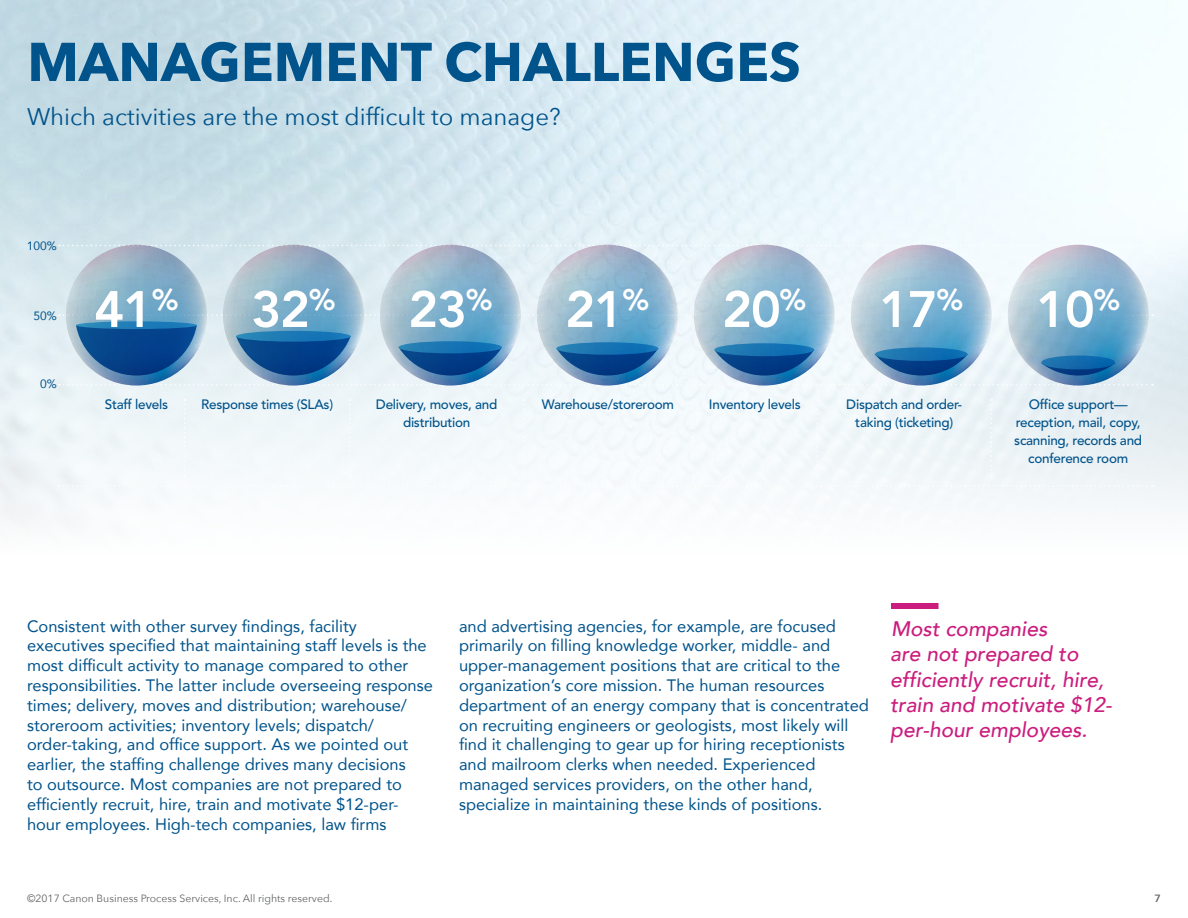
<style>
.page{position:relative;width:1188px;height:918px;background:#fff}
.page>*{position:absolute;margin:0;border:0;box-sizing:border-box;transform-origin:0 0}
.t1{font:700 54px "Avenir Next";color:#00538b}
.t2{font:800 50.7px "Avenir LT Std";letter-spacing:-.025em;color:#fff}
.t3{font:24px "Avenir Next";color:#00538b}
.t4{font:italic 500 21px/25.2px "Avenir";color:#cb1d7d}
.t5{font:16.5px/19.8px "Avenir";color:#00538b}
.t6{font:500 13.5px/18px "Avenir LT Std";letter-spacing:-.02em;color:#00538b;text-align:center}
.t7{font:12px "Avenir";color:#00538b}
.t8{font:10.5px "Avenir Next";color:#636466}
.t9{font:600 10.5px "Avenir Next";color:#636466}
</style>
<div class="page">
<svg style="left:59px;top:485px;width:1094px;height:2px"></svg>
<svg style="left:59px;top:245px;width:1094px;height:141px;background:#96b9d2"></svg>
<svg style="left:184px;top:399px;width:2px;height:78px"></svg>
<svg style="left:523px;top:399px;width:2px;height:78px"></svg>
<svg style="left:349px;top:399px;width:2px;height:79px"></svg>
<svg style="left:692px;top:399px;width:1px;height:78px"></svg>
<svg style="left:817px;top:400px;width:1px;height:77px"></svg>
<svg style="left:991px;top:399px;width:1px;height:78px"></svg>
<div style="left:891px;top:603px;width:48px;height:6px;background:#cb1d7d"></div>
<h1 class="t1" style="left:27px;top:15px;width:775px">MANAGEMENT CHALLENGES</h1>
<h3 class="t3" style="left:27px;top:97px;width:535px">Which activities are the most difficult to manage?</h3>
<p class="t7" style="left:27px;top:236px;width:32px">100%</p>
<p class="t7" style="left:33px;top:306px;width:25px">50%</p>
<p class="t7" style="left:40px;top:374px;width:18px">0%</p>
<h2 class="t2" style="left:94px;top:279px;width:86px">41<sup>%</sup></h2>
<h2 class="t2" style="left:1036px;top:279px;width:86px">10<sup>%</sup></h2>
<h2 class="t2" style="left:251px;top:279px;width:86px">32<sup>%</sup></h2>
<h2 class="t2" style="left:722px;top:279px;width:86px">20<sup>%</sup></h2>
<h2 class="t2" style="left:408px;top:279px;width:86px">23<sup>%</sup></h2>
<h2 class="t2" style="left:565px;top:279px;width:86px">21<sup>%</sup></h2>
<h2 class="t2" style="left:879px;top:279px;width:86px">17<sup>%</sup></h2>
<p class="t6" style="left:105px;top:396px;width:65px">Staff levels</p>
<p class="t6" style="left:201px;top:396px;width:133px">Response times (SLAs)</p>
<p class="t6" style="left:376px;top:396px;width:123px">Delivery, moves, and</p>
<p class="t6" style="left:542px;top:396px;width:134px">Warehouse/storeroom</p>
<p class="t6" style="left:709px;top:396px;width:93px">Inventory levels</p>
<p class="t6" style="left:403px;top:414px;width:69px">distribution</p>
<p class="t6" style="left:846px;top:396px;width:117px">Dispatch and order&shy;taking (ticketing)</p>
<p class="t6" style="left:1014px;top:396px;width:129px">Office support— reception, mail, copy, scanning, records and conference room</p>
<p class="t5" style="left:27px;top:615px;width:407px">Consistent with other survey findings, facility executives specified that maintaining staff levels is the most difficult activity to manage compared to other responsibilities. The latter include overseeing response times; delivery, moves and distribution; warehouse/ storeroom activities; inventory levels; dispatch/ order-taking, and office support. As we pointed out earlier, the staffing challenge drives many decisions<br>to outsource. Most companies are not prepared to efficiently recruit, hire, train and motivate $12-per&shy;hour employees. High-tech companies, law firms</p>
<p class="t5" style="left:459px;top:615px;width:412px">and advertising agencies, for example, are focused primarily on filling knowledge worker, middle- and upper-management positions that are critical to the organization’s core mission. The human resources department of an energy company that is concentrated on recruiting engineers or geologists, most likely will find it challenging to gear up for hiring receptionists and mailroom clerks when needed. Experienced managed services providers, on the other hand, specialize in maintaining these kinds of positions.</p>
<p class="t4" style="left:890px;top:616px;width:223px">Most companies<br>are not prepared to efficiently recruit, hire, train and motivate $12- per-hour employees.</p>
<p class="t8" style="left:27px;top:889px;width:307px">©2017 Canon Business Process Services, Inc. All rights reserved.</p>
<p class="t9" style="left:1155px;top:889px;width:8px">7</p>
</div>
